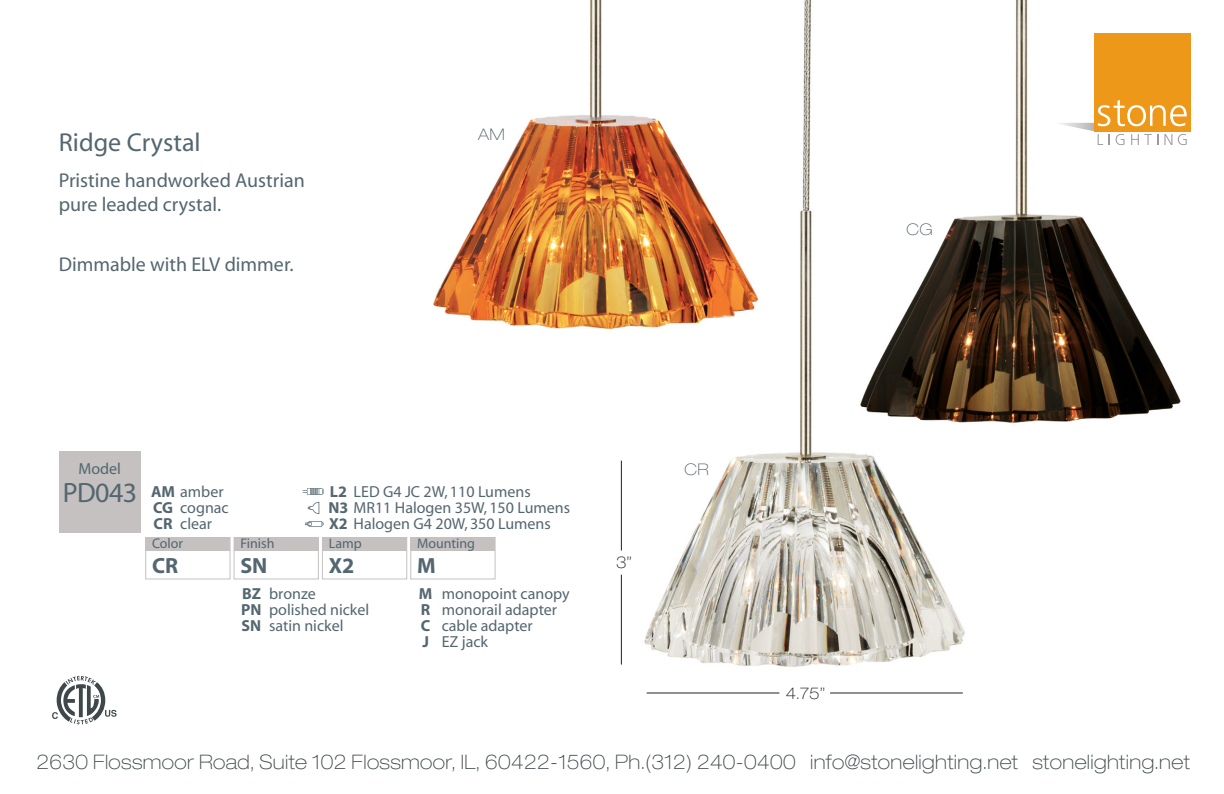
<style>
.page{position:relative;width:1224px;height:794px;background:#fff}
.page>*{position:absolute;margin:0;border:0;box-sizing:border-box;transform-origin:0 0}
.t1{font:28px "Myriad";letter-spacing:-.02em;color:#54666f}
.t2{font:26px "Myriad";color:#54666f}
.t3{font:700 22px "Myriad";color:#54666f}
.t4{font:100 expanded 20px "Helvetica Neue LT Std";letter-spacing:.02em;color:#3e474a}
.t5{font:20px/24px "Myriad";color:#54666f}
.t6{font:16px/16px "Myriad";color:#54666f}
.t7{font:700 16px/16px "Myriad";color:#54666f;text-align:justify}
.t8{font:100 expanded 16px "Helvetica Neue LT Std";color:#231f20}
.t9{font:100 expanded 16px "Helvetica Neue LT Std";color:#54666f}
.t10{font:14px "Myriad";color:#54666f}
.s1{font-weight:700}
</style>
<div class="page">
<img style="left:433px;top:0;width:197px;height:330px">
<img style="left:630px;top:0;width:335px;height:667px">
<hr style="left:621px;top:574px;width:1px;height:90px;background:#231f20">
<hr style="left:621px;top:460px;width:1px;height:90px;background:#231f20">
<hr style="left:830px;top:692px;width:133px;height:1px;background:#231f20">
<hr style="left:647px;top:692px;width:132px;height:1px;background:#231f20">
<img style="left:845px;top:0;width:339px;height:441px">
<div style="left:1095px;top:33px;width:96px;height:98px;background:#ee981a"></div>
<svg style="left:1052px;top:100px;width:139px;height:45px"></svg>
<svg style="left:52px;top:676px;width:65px;height:48px"></svg>
<div style="left:145px;top:537px;width:86px;height:42px;border:1px solid #c4c1c0"></div>
<div style="left:234px;top:537px;width:85px;height:42px;border:1px solid #c4c1c0"></div>
<div style="left:322px;top:537px;width:85px;height:42px;border:1px solid #c4c1c0"></div>
<div style="left:234px;top:537px;width:84px;height:14px;background:#c4c1c0"></div>
<div style="left:322px;top:537px;width:85px;height:14px;background:#c4c1c0"></div>
<div style="left:146px;top:537px;width:84px;height:14px;background:#c4c1c0"></div>
<div style="left:410px;top:537px;width:86px;height:42px;border:1px solid #c4c1c0"></div>
<div style="left:411px;top:537px;width:84px;height:14px;background:#c4c1c0"></div>
<div style="left:59px;top:451px;width:81px;height:81px;background:#c4c1c0"></div>
<svg style="left:308px;top:502px;width:11px;height:12px"></svg>
<svg style="left:303px;top:488px;width:21px;height:7px"></svg>
<svg style="left:305px;top:521px;width:19px;height:6px"></svg>
<h2 class="t2" style="left:59px;top:130px;width:143px">Ridge Crystal</h2>
<p class="t5" style="left:59px;top:169px;width:248px">Pristine handworked Austrian pure leaded crystal.</p>
<p class="t5" style="left:59px;top:253px;width:236px">Dimmable with ELV dimmer.</p>
<p class="t9" style="left:478px;top:125px;width:28px">AM</p>
<p class="t6" style="left:78px;top:461px;width:44px">Model</p>
<h1 class="t1" style="left:63px;top:478px;width:76px">PD043</h1>
<p class="t6" style="left:151px;top:484px;width:79px"><span class="s1">AM</span> amber<br><span class="s1">CG</span> cognac<br><span class="s1">CR</span></p>
<p class="t6" style="left:180px;top:516px;width:33px">clear</p>
<p class="t6" style="left:328px;top:484px;width:243px"><span class="s1">L2</span> LED G4 JC 2W, 110 Lumens<br><span class="s1">N3</span> MR11 Halogen 35W, 150 Lumens<br><span class="s1">X2</span> Halogen G4 20W, 350 Lumens</p>
<p class="t10" style="left:152px;top:536px;width:33px">Color</p>
<p class="t10" style="left:417px;top:536px;width:59px">Mounting</p>
<h3 class="t3" style="left:417px;top:554px;width:20px">M</h3>
<p class="t10" style="left:240px;top:536px;width:36px">Finish</p>
<p class="t10" style="left:329px;top:536px;width:34px">Lamp</p>
<h3 class="t3" style="left:329px;top:554px;width:27px">X2</h3>
<h3 class="t3" style="left:152px;top:554px;width:28px">CR</h3>
<h3 class="t3" style="left:240px;top:554px;width:29px">SN</h3>
<p class="t7" style="left:241px;top:586px;width:22px">BZ PN SN</p>
<p class="t6" style="left:269px;top:586px;width:102px">bronze polished nickel satin nickel</p>
<p class="t7" style="left:419px;top:586px;width:15px;text-align:left">M<br>R<br>C<br>J</p>
<p class="t6" style="left:442px;top:586px;width:130px">monopoint canopy monorail adapter cable adapter<br>EZ jack</p>
<p class="t8" style="left:616px;top:553px;width:17px">3”</p>
<p class="t9" style="left:685px;top:460px;width:26px">CR</p>
<p class="t8" style="left:786px;top:683px;width:41px">4.75”</p>
<p class="t9" style="left:906px;top:220px;width:28px">CG</p>
<p class="t4" style="left:37px;top:749px;width:1155px">2630 Flossmoor Road, Suite 102 Flossmoor, IL, 60422-1560, Ph.(312) 240-0400 info@stonelighting.net stonelighting.net</p>
</div>
